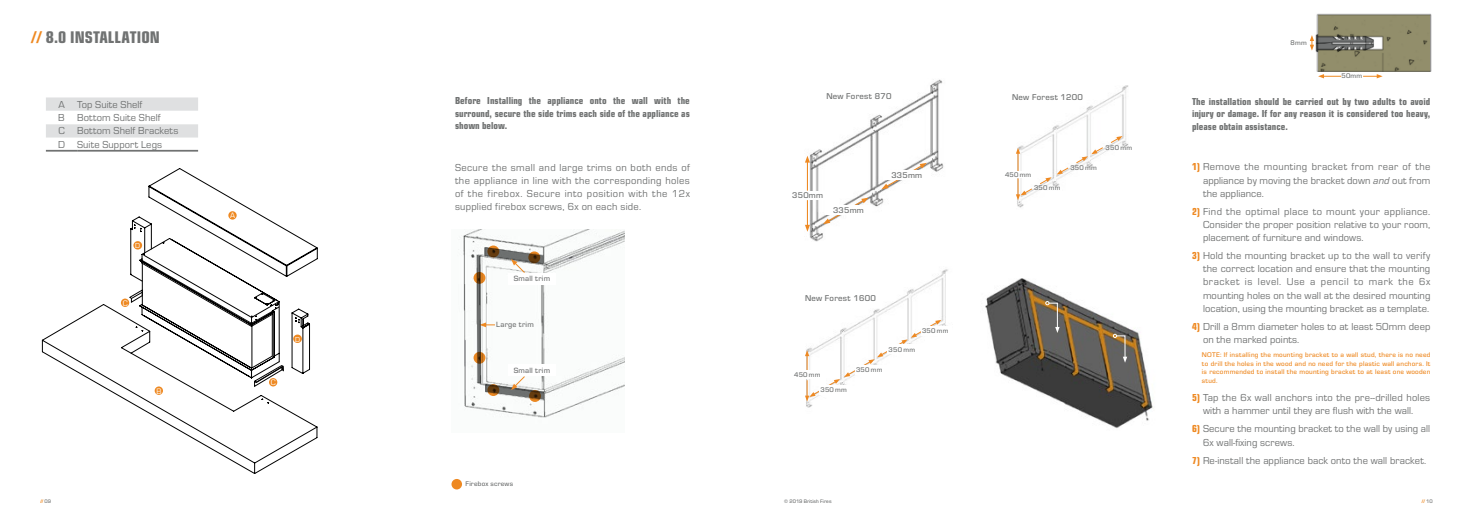
<style>
.page{position:relative;width:1474px;height:521px;background:#fff}
.page>*{position:absolute;margin:0;border:0;box-sizing:border-box;transform-origin:0 0}
.t1{font:17.5px "Eurostile Con Hea";color:#707272}
.t2{font:10.5px/13.1px "Eurostile";letter-spacing:.01em;color:#707272;text-align:justify}
.t3{font:10.5px/12.2px "Eurostile Con Hea";color:#707272;text-align:justify}
.t4{font:500 8.75px "Eurostile";letter-spacing:.03em;color:#707272}
.t5{font:500 8.58px "Eurostile";letter-spacing:.025em;color:#707272}
.t6{font:8.22px "Eurostile";color:#fff}
.t7{font:500 7.88px "Eurostile";letter-spacing:.03em;color:#707272}
.t8{font:7.52px "Eurostile";color:#fff}
.t9{font:500 7px/8.8px "Eurostile";letter-spacing:.035em;color:#ee8922;text-align:justify}
.t10{font:500 7px "Eurostile";letter-spacing:.03em;color:#707272}
.t11{font:500 5.25px "Eurostile";letter-spacing:.01em;color:#707272}
.t12{font:5.25px "Eurostile Con Hea";color:#ee8922}
.s1{color:#ee8922}
.s2{font-family:"Eurostile Con Hea";color:#ee8922}
.s3{font-style:italic}
.s4{font-family:"Eurostile";font-weight:500;color:#707272}
</style>
<div class="page">
<svg style="left:46px;top:97px;width:152px;height:41px"></svg>
<hr style="left:46px;top:150px;width:31px;height:2px;background:#707272">
<hr style="left:77px;top:150px;width:121px;height:2px;background:#707272">
<svg style="left:41px;top:168px;width:277px;height:306px"></svg>
<div style="left:228px;top:211px;width:9px;height:9px;background:#ee8922;border-radius:50%"></div>
<div style="left:155px;top:386px;width:8px;height:9px;background:#ee8922;border-radius:50%"></div>
<div style="left:121px;top:298px;width:8px;height:9px;background:#ee8922;border-radius:50%"></div>
<div style="left:293px;top:334px;width:9px;height:9px;background:#ee8922;border-radius:50%"></div>
<svg style="left:129px;top:238px;width:155px;height:149px"></svg>
<div style="left:451px;top:479px;width:11px;height:10px;background:#ee8922;border-radius:50%"></div>
<img style="left:458px;top:229px;width:166px;height:189px">
<div style="left:508px;top:273px;width:47px;height:12px;background:#fff"></div>
<div style="left:508px;top:364px;width:47px;height:12px;background:#fff"></div>
<svg style="left:529px;top:390px;width:12px;height:12px"></svg>
<svg style="left:487px;top:245px;width:12px;height:12px"></svg>
<svg style="left:473px;top:272px;width:12px;height:12px"></svg>
<svg style="left:473px;top:352px;width:12px;height:12px"></svg>
<svg style="left:477px;top:247px;width:67px;height:153px"></svg>
<img style="left:985px;top:278px;width:169px;height:150px">
<svg style="left:1112px;top:334px;width:15px;height:29px"></svg>
<svg style="left:1045px;top:301px;width:14px;height:32px"></svg>
<img style="left:806px;top:79px;width:138px;height:162px">
<svg style="left:823px;top:213px;width:18px;height:11px"></svg>
<svg style="left:881px;top:178px;width:18px;height:11px"></svg>
<svg style="left:850px;top:198px;width:18px;height:7px"></svg>
<svg style="left:908px;top:163px;width:18px;height:7px"></svg>
<div style="left:825px;top:205px;width:46px;height:10px;background:#fff"></div>
<div style="left:883px;top:170px;width:47px;height:10px;background:#fff"></div>
<svg style="left:805px;top:200px;width:5px;height:32px"></svg>
<hr style="left:807px;top:161px;width:1px;height:30px;background:#ee8922">
<svg style="left:805px;top:156px;width:5px;height:7px"></svg>
<div style="left:784px;top:191px;width:47px;height:8px;background:#fff"></div>
<img style="left:806px;top:269px;width:142px;height:139px">
<svg style="left:827px;top:370px;width:29px;height:16px"></svg>
<svg style="left:862px;top:350px;width:27px;height:17px"></svg>
<svg style="left:895px;top:330px;width:28px;height:17px"></svg>
<svg style="left:929px;top:320px;width:12px;height:6px"></svg>
<div style="left:819px;top:385px;width:31px;height:9px;background:#fff"></div>
<div style="left:855px;top:365px;width:30px;height:9px;background:#fff"></div>
<div style="left:887px;top:345px;width:31px;height:9px;background:#fff"></div>
<div style="left:921px;top:326px;width:30px;height:9px;background:#fff"></div>
<svg style="left:805px;top:380px;width:16px;height:21px"></svg>
<svg style="left:805px;top:350px;width:4px;height:21px"></svg>
<div style="left:790px;top:371px;width:34px;height:8px;background:#fff"></div>
<img style="left:1017px;top:85px;width:112px;height:123px">
<svg style="left:1039px;top:167px;width:30px;height:18px"></svg>
<svg style="left:1075px;top:147px;width:28px;height:17px"></svg>
<svg style="left:1110px;top:136px;width:12px;height:8px"></svg>
<svg style="left:1016px;top:178px;width:16px;height:22px"></svg>
<svg style="left:1016px;top:148px;width:4px;height:23px"></svg>
<div style="left:996px;top:171px;width:43px;height:6px;background:#fff"></div>
<img style="left:1316px;top:13px;width:116px;height:59px">
<svg style="left:1309px;top:15px;width:120px;height:63px;background:#9d997f"></svg>
<h1 class="t1" style="left:32px;top:25px;width:130px"><span class="s1">//</span> 8.0 INSTALLATION</h1>
<p class="t2" style="left:58px;top:97px;width:122px;line-height:13.4px;text-align:left">A Top Suite Shelf<br>B Bottom Suite Shelf<br>C Bottom Shelf Brackets<br>D Suite Support Legs</p>
<p class="t8" style="left:135px;top:240px;width:6px">D</p>
<p class="t6" style="left:123px;top:297px;width:6px">C</p>
<p class="t6" style="left:156px;top:385px;width:7px">B</p>
<p class="t6" style="left:230px;top:210px;width:6px">A</p>
<p class="t6" style="left:271px;top:377px;width:6px">C</p>
<p class="t8" style="left:295px;top:334px;width:6px">D</p>
<p class="t3" style="left:455px;top:94px;width:236px">Before Installing the appliance onto the wall with the surround, secure the side trims each side of the appliance as shown below.</p>
<p class="t2" style="left:455px;top:160px;width:236px">Secure the small and large trims on both ends of the appliance in line with the corresponding holes of the firebox. Secure into position with the 12x supplied firebox screws, 6x on each side.</p>
<p class="t7" style="left:513px;top:273px;width:38px">Small trim</p>
<p class="t7" style="left:496px;top:319px;width:39px">Large trim</p>
<p class="t7" style="left:513px;top:365px;width:38px">Small trim</p>
<p class="t10" style="left:465px;top:479px;width:49px">Firebox screws</p>
<p class="t4" style="left:826px;top:90px;width:67px">New Forest 870</p>
<p class="t5" style="left:792px;top:189px;width:32px">350mm</p>
<p class="t5" style="left:833px;top:204px;width:32px">335mm</p>
<p class="t5" style="left:891px;top:169px;width:32px">335mm</p>
<p class="t4" style="left:805px;top:292px;width:72px">New Forest 1600</p>
<p class="t10" style="left:922px;top:326px;width:28px">350 mm</p>
<p class="t10" style="left:888px;top:344px;width:28px">350 mm</p>
<p class="t10" style="left:794px;top:370px;width:28px">450 mm</p>
<p class="t10" style="left:820px;top:385px;width:28px">350 mm</p>
<p class="t10" style="left:856px;top:365px;width:28px">350 mm</p>
<p class="t4" style="left:1012px;top:91px;width:72px">New Forest 1200</p>
<p class="t10" style="left:1005px;top:169px;width:28px">450 mm</p>
<p class="t10" style="left:1034px;top:183px;width:28px">350 mm</p>
<p class="t10" style="left:1070px;top:162px;width:28px">350 mm</p>
<p class="t10" style="left:1105px;top:142px;width:28px">350 mm</p>
<p class="t10" style="left:1290px;top:37px;width:18px">8mm</p>
<p class="t10" style="left:1341px;top:71px;width:22px">50mm</p>
<p class="t3" style="left:1191px;top:95px;width:240px">The installation should be carried out by two adults to avoid injury or damage. If for any reason it is considered too heavy, please obtain assistance.</p>
<p class="t2" style="left:1202px;top:160px;width:229px;text-indent:-11px"><span class="s2">1)</span> Remove the mounting bracket from rear of the appliance by moving the bracket down <span class="s3">and</span> out from the appliance.</p>
<p class="t2" style="left:1202px;top:204px;width:229px;text-indent:-11px"><span class="s2">2)</span> Find the optimal place to mount your appliance.<br>Consider the proper position relative to your room, placement of furniture and windows.</p>
<p class="t2" style="left:1202px;top:249px;width:229px;text-indent:-11px"><span class="s2">3)</span> Hold the mounting bracket up to the wall to verify the correct location and ensure that the mounting bracket is level. Use a pencil to mark the 6x mounting holes on the wall at the desired mounting location, using the mounting bracket as a template.</p>
<p class="t2" style="left:1202px;top:319px;width:229px;text-indent:-11px"><span class="s2">4)</span> Drill a 8mm diameter holes to at least 50mm deep on the marked points.</p>
<p class="t9" style="left:1201px;top:350px;width:230px">NOTE: If installing the mounting bracket to a wall stud, there is no need to drill the holes in the wood and no need for the plastic wall anchors. It is recommended to install the mounting bracket to at least one wooden stud.</p>
<p class="t2" style="left:1191px;top:391px;width:240px;text-align:center"><span class="s2">5)</span> Tap the 6x wall anchors into the pre--drilled holes with a hammer until they are flush with the wall.</p>
<p class="t2" style="left:1202px;top:422px;width:229px;text-indent:-11px"><span class="s2">6)</span> Secure the mounting bracket to the wall by using all<br>6x wall-fixing screws.</p>
<p class="t2" style="left:1191px;top:453px;width:236px"><span class="s2">7)</span> Re-install the appliance back onto the wall bracket.</p>
<p class="t12" style="left:40px;top:497px;width:12px">// <span class="s4">09</span></p>
<p class="t11" style="left:784px;top:497px;width:49px">© 2019 British Fires</p>
<p class="t12" style="left:1421px;top:497px;width:12px">// <span class="s4">10</span></p>
</div>
